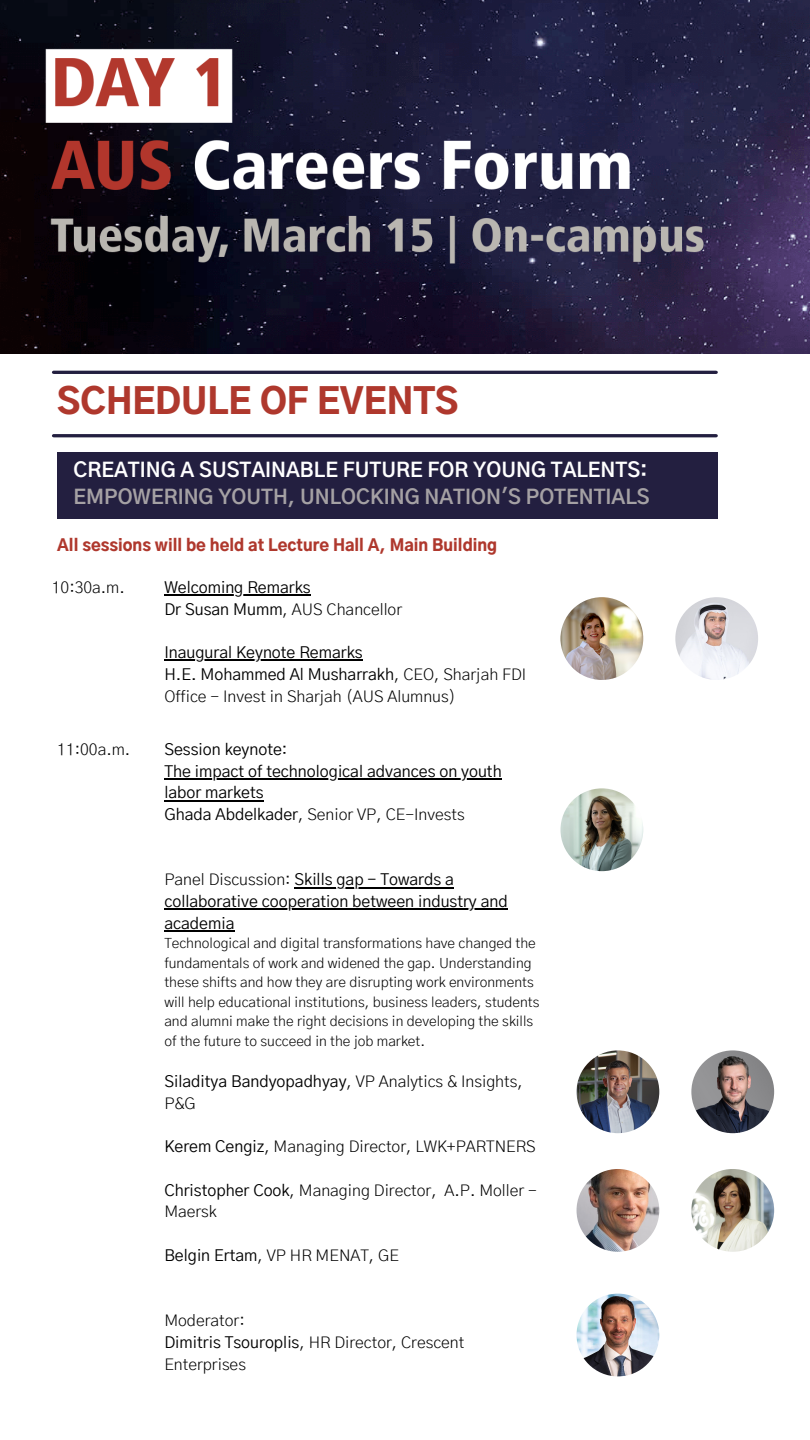
<style>
.page{position:relative;width:810px;height:1440px;background:#fff}
.page>*{position:absolute;margin:0;border:0;box-sizing:border-box;transform-origin:0 0}
.t1{font:900 35px "Gothic A1";color:#af382d}
.t2{font:700 20px/27.8px "Gothic A1";color:#a5a1a4}
.t3{font:300 16px/21.8px "Gothic A1";color:#000}
.t4{font:16px/21.8px "Gothic A1";color:#000}
.t5{font:900 16px "Gothic A1";color:#af382d}
.t6{font:300 14px/19.5px "Gothic A1";color:#000}
.s1{color:#fff}
.s2{font-weight:400}
.s3{font-weight:300}
</style>
<div class="page">
<img style="left:0;top:0;width:810px;height:354px">
<hr style="left:54px;top:371px;width:662px;height:3px;background:#231f40">
<hr style="left:54px;top:434px;width:662px;height:3px;background:#231f40">
<div style="left:57px;top:452px;width:661px;height:66px;background:#231f40"></div>
<img style="left:577px;top:1294px;width:82px;height:82px;border-radius:50%">
<img style="left:577px;top:1050px;width:82px;height:83px;border-radius:50%">
<img style="left:691px;top:1050px;width:83px;height:83px;border-radius:50%">
<img style="left:561px;top:597px;width:82px;height:83px;border-radius:50%">
<img style="left:675px;top:597px;width:83px;height:83px;border-radius:50%">
<hr style="left:164px;top:594px;width:147px;height:2px;background:#000">
<hr style="left:164px;top:660px;width:199px;height:1px;background:#000">
<img style="left:577px;top:1169px;width:82px;height:83px;border-radius:50%">
<img style="left:691px;top:1169px;width:83px;height:83px;border-radius:50%">
<img style="left:561px;top:788px;width:82px;height:83px;border-radius:50%">
<hr style="left:164px;top:778px;width:338px;height:2px;background:#000">
<hr style="left:164px;top:800px;width:100px;height:1px;background:#000">
<hr style="left:295px;top:887px;width:159px;height:1px;background:#000">
<hr style="left:164px;top:909px;width:344px;height:1px;background:#000">
<hr style="left:164px;top:930px;width:71px;height:2px;background:#000">
<p class="t1" style="left:57px;top:386px;width:403px">SCHEDULE OF EVENTS</p>
<p class="t2" style="left:74px;top:457px;width:578px"><span class="s1">CREATING A SUSTAINABLE FUTURE FOR YOUNG TALENTS:<br></span>EMPOWERING YOUTH, UNLOCKING NATION'S POTENTIALS</p>
<p class="t5" style="left:57px;top:538px;width:441px">All sessions will be held at Lecture Hall A, Main Building</p>
<p class="t3" style="left:52px;top:577px;width:74px">10:30a.m.</p>
<p class="t4" style="left:164px;top:577px;width:148px">Welcoming Remarks</p>
<p class="t3" style="left:164px;top:599px;width:239px"><span class="s2">Dr Susan Mumm</span>, AUS Chancellor</p>
<p class="t4" style="left:164px;top:642px;width:200px">Inaugural Keynote Remarks</p>
<p class="t3" style="left:164px;top:664px;width:363px"><span class="s2">H.E. Mohammed Al Musharrakh</span>, CEO, Sharjah FDI<br>Office - Invest in Sharjah (AUS Alumnus)</p>
<p class="t3" style="left:57px;top:739px;width:74px">11:00a.m.</p>
<p class="t4" style="left:164px;top:739px;width:125px">Session keynote:</p>
<p class="t4" style="left:164px;top:761px;width:339px">The impact of technological advances on youth labor markets</p>
<p class="t3" style="left:164px;top:805px;width:302px"><span class="s2">Ghada Abdelkader</span>, Senior VP, CE-Invests</p>
<p class="t4" style="left:164px;top:870px;width:345px"><span class="s3">Panel Discussion:</span> Skills gap - Towards a collaborative cooperation between industry and academia</p>
<p class="t6" style="left:164px;top:934px;width:377px">Technological and digital transformations have changed the fundamentals of work and widened the gap. Understanding these shifts and how they are disrupting work environments will help educational institutions, business leaders, students and alumni make the right decisions in developing the skills of the future to succeed in the job market.</p>
<p class="t3" style="left:164px;top:1071px;width:360px"><span class="s2">Siladitya Bandyopadhyay</span>, VP Analytics &amp; Insights,<br>P&amp;G</p>
<p class="t3" style="left:164px;top:1136px;width:373px"><span class="s2">Kerem Cengiz</span>, Managing Director, LWK+PARTNERS</p>
<p class="t3" style="left:164px;top:1180px;width:374px"><span class="s2">Christopher Cook</span>, Managing Director, A.P. Moller -<br>Maersk</p>
<p class="t3" style="left:164px;top:1245px;width:236px"><span class="s2">Belgin Ertam</span>, VP HR MENAT, GE</p>
<p class="t3" style="left:164px;top:1310px;width:82px">Moderator:</p>
<p class="t3" style="left:164px;top:1332px;width:301px"><span class="s2">Dimitris Tsouroplis</span>, HR Director, Crescent<br>Enterprises</p>
</div>
